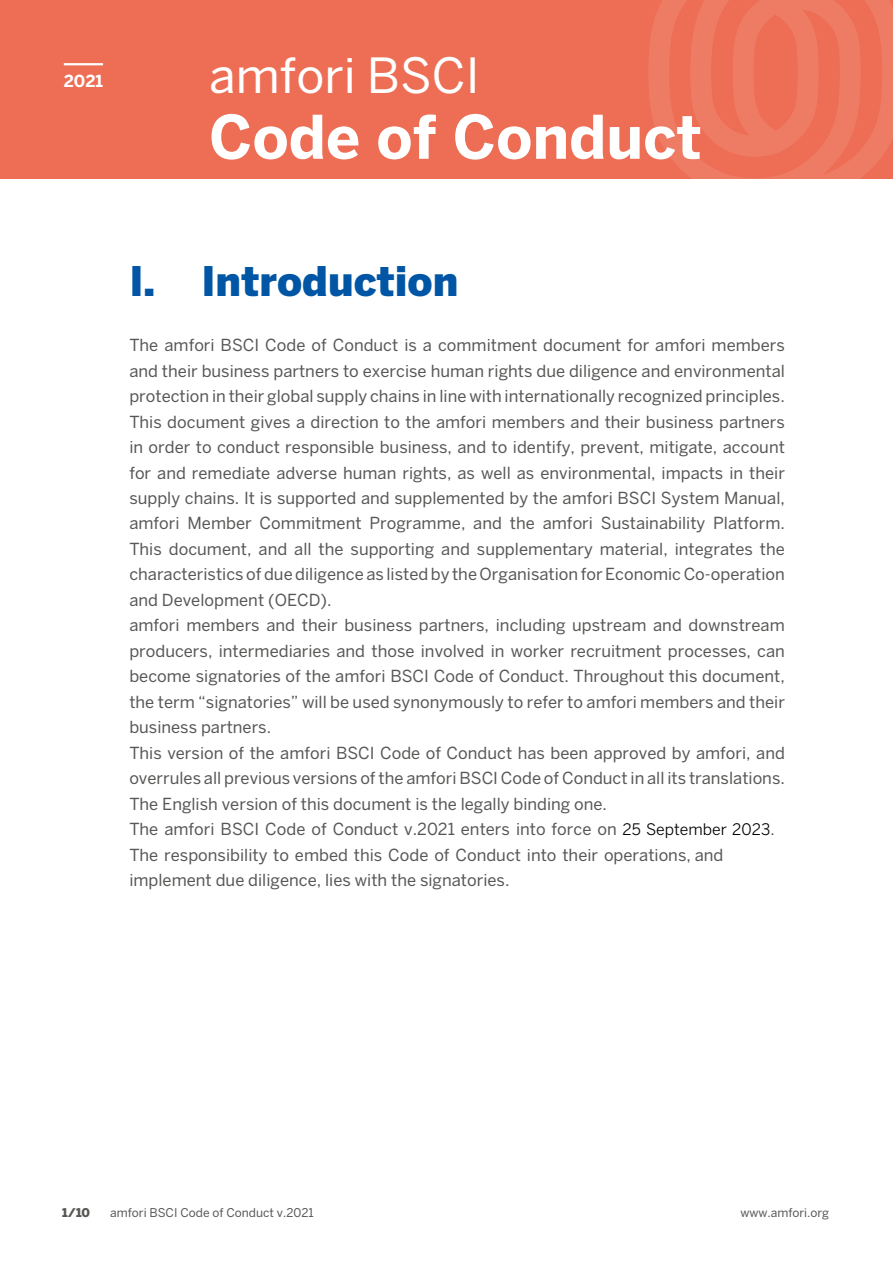
<style>
.page{position:relative;width:893px;height:1263px;background:#fff}
.page>*{position:absolute;margin:0;border:0;box-sizing:border-box;transform-origin:0 0}
.t1{font:700 59.55px "Benton Sans";color:#fff}
.t2{font:48.15px "Benton Sans";color:#fff}
.t3{font:900 40.5px "Benton Sans";color:#0056a4}
.t4{font:16.5px/25.5px "Benton Sans";color:#575756}
.t5{font:700 16.5px "Benton Sans";color:#fff}
.t6{font:12px "Benton Sans";color:#575756}
.t7{font:900 12px "Benton Sans";color:#575756}
.s1{font-size:15.75px;color:#000}
.s2{font-size:15.75px}
</style>
<div class="page">
<div style="left:0;top:0;width:893px;height:179px;background:#ed6e54"></div>
<svg style="left:648px;top:0;width:245px;height:179px;fill:#ee7961"></svg>
<hr style="left:64px;top:63px;width:39px;height:2px;background:#fff">
<p class="t5" style="left:64px;top:71px;width:41px">2021</p>
<h2 class="t2" style="left:209px;top:47px;width:272px">amfori BSCI</h2>
<h1 class="t1" style="left:209px;top:102px;width:494px">Code of Conduct</h1>
<h3 class="t3" style="left:129px;top:257px;width:331px">I. Introduction</h3>
<p class="t4" style="left:129px;top:332px;width:657px">The amfori BSCI Code of Conduct is a commitment document for amfori members and their business partners to exercise human rights due diligence and environmental protection in their global supply chains in line with internationally recognized principles.<br>This document gives a direction to the amfori members and their business partners in order to conduct responsible business, and to identify, prevent, mitigate, account for and remediate adverse human rights, as well as environmental, impacts in their supply chains. It is supported and supplemented by the amfori BSCI System Manual, amfori Member Commitment Programme, and the amfori Sustainability Platform.<br>This document, and all the supporting and supplementary material, integrates the characteristics of due diligence as listed by the Organisation for Economic Co-operation and Development (OECD).<br>amfori members and their business partners, including upstream and downstream producers, intermediaries and those involved in worker recruitment processes, can become signatories of the amfori BSCI Code of Conduct. Throughout this document, the term “signatories” will be used synonymously to refer to amfori members and their business partners.<br>This version of the amfori BSCI Code of Conduct has been approved by amfori, and overrules all previous versions of the amfori BSCI Code of Conduct in all its translations.<br>The English version of this document is the legally binding one.<br>The amfori BSCI Code of Conduct v.2021 enters into force on <span class="s1">25 September 2023</span><span class="s2">.<br></span>The responsibility to embed this Code of Conduct into their operations, and implement due diligence, lies with the signatories.</p>
<p class="t7" style="left:62px;top:1205px;width:29px">1/10</p>
<p class="t6" style="left:110px;top:1205px;width:205px">amfori BSCI Code of Conduct v.2021</p>
<p class="t6" style="left:740px;top:1205px;width:90px">www.amfori.org</p>
</div>
